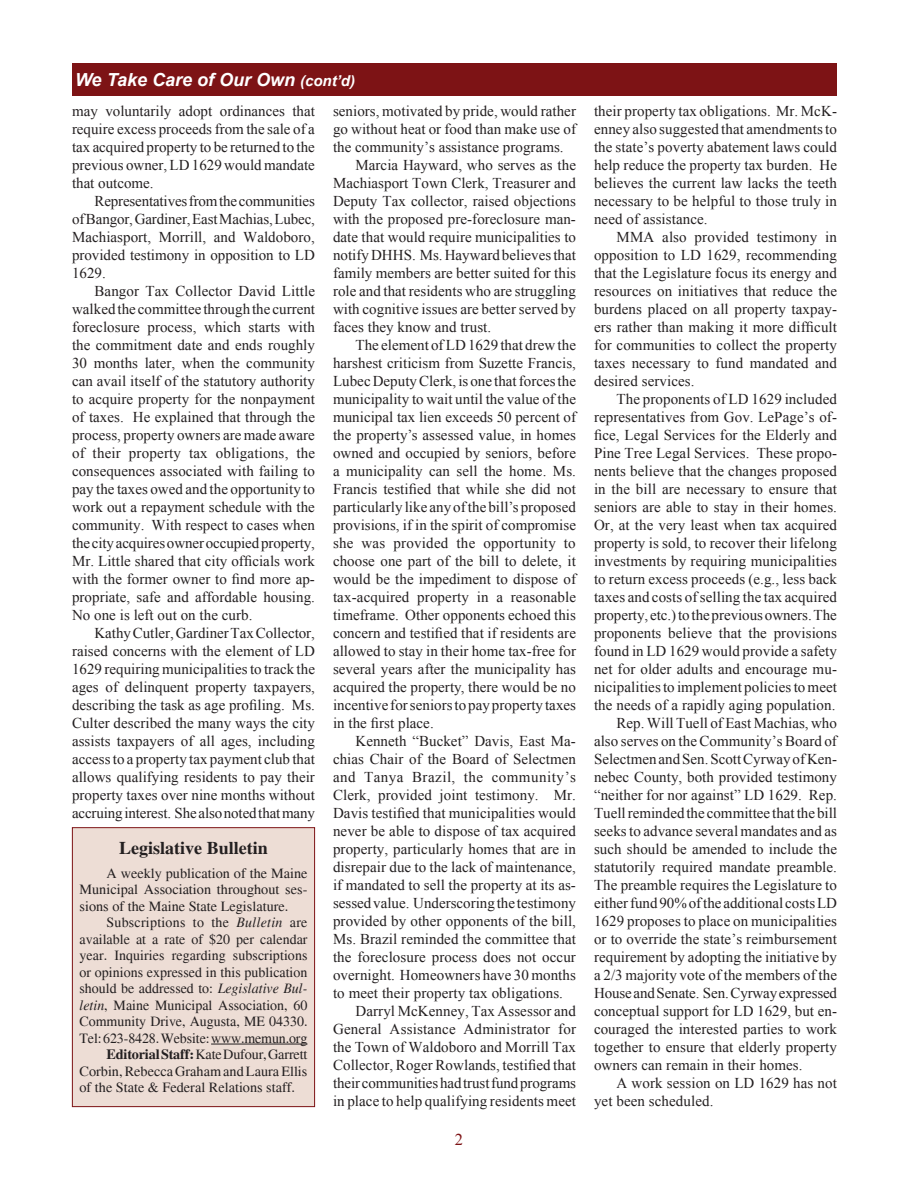
<style>
.page{position:relative;width:918px;height:1188px;background:#fff}
.page>*{position:absolute;margin:0;border:0;box-sizing:border-box;transform-origin:0 0}
.Headline{font:italic 700 18px "Arial";color:#fff}
.t1{font:700 18px "Times";color:#231f20}
.t2{font:16.5px "Times New Roman";color:#7d1315}
.Body_text-BULLETIN{font:15px/18px "Times New Roman";letter-spacing:.005em;color:#231f20;text-align:justify}
.t3{font:14.25px/16.5px "Times";color:#231f20;text-align:justify}
.s1{font-size:15px}
.s2{font-style:italic}
.s3{font-weight:700}
</style>
<div class="page">
<div style="left:72px;top:828px;width:243px;height:279px;background:#edddd5"></div>
<hr style="left:211px;top:1044px;width:96px;height:1px;background:#231f20">
<div style="left:72px;top:827px;width:243px;height:280px;border:1px solid #7d1315"></div>
<div style="left:72px;top:63px;width:765px;height:32px;background:#7d1315"></div>
<p class="Headline" style="left:75px;top:67px;width:282px">We Take Care of Our Own <span class="s1">(cont’d)</span></p>
<p class="Body_text-BULLETIN" style="left:72px;top:102px;width:245px">may voluntarily adopt ordinances that require excess proceeds from the sale of a tax acquired property to be returned to the previous owner, LD 1629 would mandate that outcome.</p>
<p class="Body_text-BULLETIN" style="left:72px;top:192px;width:245px;text-indent:22px">Representatives from the communities of Bangor, Gardiner, East Machias, Lubec, Machiasport, Morrill, and Waldoboro, provided testimony in opposition to LD 1629.</p>
<p class="Body_text-BULLETIN" style="left:72px;top:282px;width:245px;text-indent:22px">Bangor Tax Collector David Little walked the committee through the current foreclosure process, which starts with the commitment date and ends roughly 30 months later, when the community can avail itself of the statutory authority to acquire property for the nonpayment of taxes. He explained that through the process, property owners are made aware of their property tax obligations, the consequences associated with failing to pay the taxes owed and the opportunity to work out a repayment schedule with the community. With respect to cases when the city acquires owner occupied property, Mr. Little shared that city officials work with the former owner to find more ap&shy;propriate, safe and affordable housing.<br>No one is left out on the curb.</p>
<p class="Body_text-BULLETIN" style="left:72px;top:624px;width:245px;text-indent:22px">Kathy Cutler, Gardiner Tax Collector, raised concerns with the element of LD 1629 requiring municipalities to track the ages of delinquent property taxpayers, describing the task as age profiling. Ms.<br>Culter described the many ways the city assists taxpayers of all ages, including access to a property tax payment club that allows qualifying residents to pay their property taxes over nine months without accruing interest. She also noted that many</p>
<p class="Body_text-BULLETIN" style="left:333px;top:102px;width:245px">seniors, motivated by pride, would rather go without heat or food than make use of the community’s assistance programs.</p>
<p class="Body_text-BULLETIN" style="left:333px;top:156px;width:245px;text-indent:22px">Marcia Hayward, who serves as the Machiasport Town Clerk, Treasurer and Deputy Tax collector, raised objections with the proposed pre-foreclosure man&shy;date that would require municipalities to notify DHHS. Ms. Hayward believes that family members are better suited for this role and that residents who are struggling with cognitive issues are better served by faces they know and trust.</p>
<p class="Body_text-BULLETIN" style="left:333px;top:336px;width:245px;text-indent:22px">The element of LD 1629 that drew the harshest criticism from Suzette Francis, Lubec Deputy Clerk, is one that forces the municipality to wait until the value of the municipal tax lien exceeds 50 percent of the property’s assessed value, in homes owned and occupied by seniors, before a municipality can sell the home. Ms.<br>Francis testified that while she did not particularly like any of the bill’s proposed provisions, if in the spirit of compromise she was provided the opportunity to choose one part of the bill to delete, it would be the impediment to dispose of tax-acquired property in a reasonable timeframe. Other opponents echoed this concern and testified that if residents are allowed to stay in their home tax-free for several years after the municipality has acquired the property, there would be no incentive for seniors to pay property taxes in the first place.</p>
<p class="Body_text-BULLETIN" style="left:333px;top:732px;width:245px;text-indent:22px">Kenneth “Bucket” Davis, East Ma&shy;chias Chair of the Board of Selectmen and Tanya Brazil, the community’s Clerk, provided joint testimony. Mr.<br>Davis testified that municipalities would never be able to dispose of tax acquired property, particularly homes that are in disrepair due to the lack of maintenance, if mandated to sell the property at its as&shy;sessed value. Underscoring the testimony provided by other opponents of the bill, Ms. Brazil reminded the committee that the foreclosure process does not occur overnight. Homeowners have 30 months to meet their property tax obligations.</p>
<p class="Body_text-BULLETIN" style="left:333px;top:1002px;width:245px;text-indent:22px">Darryl McKenney, Tax Assessor and General Assistance Administrator for the Town of Waldoboro and Morrill Tax Collector, Roger Rowlands, testified that their communities had trust fund programs in place to help qualifying residents meet</p>
<p class="t1" style="left:119px;top:838px;width:150px">Legislative Bulletin</p>
<p class="t3" style="left:80px;top:865px;width:229px;text-indent:27px">A weekly publication of the Maine Municipal Association throughout ses&shy;sions of the Maine State Legislature.</p>
<p class="t3" style="left:80px;top:914px;width:230px;text-indent:27px">Subscriptions to the <span class="s2">Bulletin</span> are available at a rate of $20 per calendar year. Inquiries regarding subscriptions or opinions expressed in this publication should be addressed to: <span class="s2">Legislative Bul&shy;letin</span>, Maine Municipal Association, 60<br>Community Drive, Augusta, ME 04330.<br>Tel: 623-8428. Website: www.memun.org</p>
<p class="t3" style="left:80px;top:1046px;width:229px;text-indent:27px"><span class="s3">Editorial Staff:</span> Kate Dufour, Garrett Corbin, Rebecca Graham and Laura Ellis of the State &amp; Federal Relations staff.</p>
<p class="t2" style="left:455px;top:1129px;width:10px">2</p>
<p class="Body_text-BULLETIN" style="left:594px;top:102px;width:245px">their property tax obligations. Mr. McK&shy;enney also suggested that amendments to the state’s poverty abatement laws could help reduce the property tax burden. He believes the current law lacks the teeth necessary to be helpful to those truly in need of assistance.</p>
<p class="Body_text-BULLETIN" style="left:594px;top:228px;width:245px;text-indent:22px">MMA also provided testimony in opposition to LD 1629, recommending that the Legislature focus its energy and resources on initiatives that reduce the burdens placed on all property taxpay&shy;ers rather than making it more difficult for communities to collect the property taxes necessary to fund mandated and desired services.</p>
<p class="Body_text-BULLETIN" style="left:594px;top:390px;width:245px;text-indent:22px">The proponents of LD 1629 included representatives from Gov. LePage’s of&shy;fice, Legal Services for the Elderly and Pine Tree Legal Services. These propo&shy;nents believe that the changes proposed in the bill are necessary to ensure that seniors are able to stay in their homes.<br>Or, at the very least when tax acquired property is sold, to recover their lifelong investments by requiring municipalities to return excess proceeds (e.g., less back taxes and costs of selling the tax acquired property, etc.) to the previous owners. The proponents believe that the provisions found in LD 1629 would provide a safety net for older adults and encourage mu&shy;nicipalities to implement policies to meet the needs of a rapidly aging population.</p>
<p class="Body_text-BULLETIN" style="left:594px;top:714px;width:245px;text-indent:22px">Rep. Will Tuell of East Machias, who also serves on the Community’s Board of Selectmen and Sen. Scott Cyrway of Ken&shy;nebec County, both provided testimony “neither for nor against” LD 1629. Rep.<br>Tuell reminded the committee that the bill seeks to advance several mandates and as such should be amended to include the statutorily required mandate preamble.<br>The preamble requires the Legislature to either fund 90% of the additional costs LD 1629 proposes to place on municipalities or to override the state’s reimbursement requirement by adopting the initiative by a 2/3 majority vote of the members of the House and Senate. Sen. Cyrway expressed conceptual support for LD 1629, but en&shy;couraged the interested parties to work together to ensure that elderly property owners can remain in their homes.</p>
<p class="Body_text-BULLETIN" style="left:594px;top:1074px;width:244px;text-indent:22px">A work session on LD 1629 has not yet been scheduled.</p>
</div>
